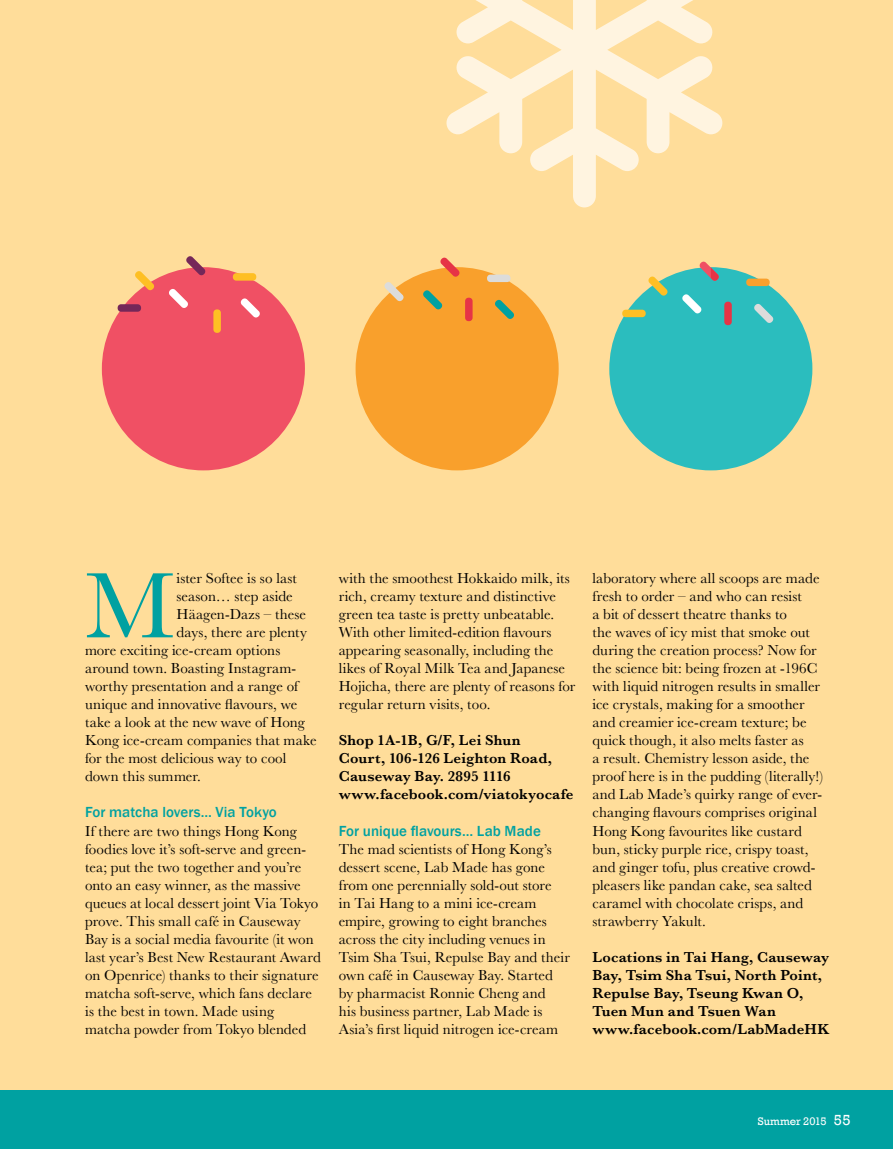
<style>
.page{position:relative;width:893px;height:1149px;background:#fff}
.page>*{position:absolute;margin:0;border:0;box-sizing:border-box;transform-origin:0 0}
.t1{font:96.6px "Baskerville";color:#00a1a1}
.t2{font:15px/18px "Baskerville";letter-spacing:.005em;color:#000}
.t3{font:600 15px/18px "Baskerville";letter-spacing:.01em;color:#000}
.t4{font:500 15px "Franklin Gothic";color:#00a1a1}
.t5{font:11.25px "Rockwell";letter-spacing:-.005em;color:#fff}
.s1{font-size:15px}
</style>
<div class="page">
<div style="left:0;top:0;width:893px;height:1148px;background:#ffdd9a"></div>
<svg style="left:446px;top:0;width:277px;height:207px"></svg>
<div style="left:0;top:1090px;width:893px;height:58px;background:#00a1a1"></div>
<div style="left:356px;top:267px;width:203px;height:203px;background:#f9a02c;border-radius:50%"></div>
<svg style="left:423px;top:290px;width:19px;height:19px"></svg>
<svg style="left:384px;top:282px;width:20px;height:19px"></svg>
<svg style="left:495px;top:300px;width:19px;height:19px"></svg>
<svg style="left:440px;top:257px;width:20px;height:19px"></svg>
<svg style="left:465px;top:297px;width:8px;height:24px"></svg>
<svg style="left:487px;top:274px;width:23px;height:8px"></svg>
<div style="left:102px;top:267px;width:203px;height:203px;background:#f05064;border-radius:50%"></div>
<svg style="left:169px;top:289px;width:19px;height:19px"></svg>
<svg style="left:135px;top:271px;width:19px;height:19px"></svg>
<svg style="left:240px;top:298px;width:20px;height:19px"></svg>
<svg style="left:186px;top:256px;width:20px;height:19px"></svg>
<svg style="left:233px;top:273px;width:23px;height:7px"></svg>
<svg style="left:213px;top:309px;width:8px;height:24px"></svg>
<svg style="left:118px;top:304px;width:23px;height:7px"></svg>
<div style="left:609px;top:267px;width:203px;height:203px;background:#2bbdbe;border-radius:50%"></div>
<svg style="left:682px;top:294px;width:20px;height:19px"></svg>
<svg style="left:648px;top:276px;width:20px;height:19px"></svg>
<svg style="left:754px;top:304px;width:19px;height:19px"></svg>
<svg style="left:724px;top:301px;width:8px;height:24px"></svg>
<svg style="left:746px;top:278px;width:24px;height:8px"></svg>
<svg style="left:622px;top:309px;width:24px;height:8px"></svg>
<svg style="left:699px;top:261px;width:20px;height:19px"></svg>
<h1 class="t1" style="left:85px;top:544px;width:91px">M</h1>
<p class="t2" style="left:176px;top:569px;width:122px">ister Softee is so last</p>
<p class="t2" style="left:176px;top:587px;width:118px">season… step aside</p>
<p class="t2" style="left:176px;top:605px;width:131px">Häagen-Dazs – these</p>
<p class="t2" style="left:176px;top:623px;width:132px">days, there are plenty</p>
<p class="t2" style="left:85px;top:641px;width:197px">more exciting ice-cream options</p>
<p class="t2" style="left:85px;top:659px;width:213px">around town. Boasting Instagram-</p>
<p class="t2" style="left:85px;top:677px;width:215px">worthy presentation and a range of</p>
<p class="t2" style="left:85px;top:695px;width:214px">unique and innovative flavours, we</p>
<p class="t2" style="left:85px;top:713px;width:221px">take a look at the new wave of Hong</p>
<p class="t2" style="left:85px;top:731px;width:233px">Kong ice-cream companies that make</p>
<p class="t2" style="left:85px;top:749px;width:203px">for the most delicious way to cool</p>
<p class="t2" style="left:85px;top:767px;width:118px">down this summer.</p>
<p class="t4" style="left:85px;top:803px;width:193px">For matcha lovers… Via Tokyo</p>
<p class="t2" style="left:85px;top:821px;width:237px">If there are two things Hong Kong foodies love it’s soft-serve and green&shy;tea; put the two together and you’re onto an easy winner, as the massive queues at local dessert joint Via Tokyo prove. This small café in Causeway Bay is a social media favourite (it won last year’s Best New Restaurant Award on Openrice) thanks to their signature matcha soft-serve, which fans declare is the best in town. Made using matcha powder from Tokyo blended</p>
<p class="t2" style="left:339px;top:569px;width:238px">with the smoothest Hokkaido milk, its rich, creamy texture and distinctive green tea taste is pretty unbeatable.<br>With other limited-edition flavours appearing seasonally, including the likes of Royal Milk Tea and Japanese Hojicha, there are plenty of reasons for regular return visits, too.</p>
<p class="t3" style="left:339px;top:731px;width:236px">Shop 1A-1B, G/F, Lei Shun<br>Court, 106-126 Leighton Road,<br>Causeway Bay. 2895 1116 www.facebook.com/viatokyocafe</p>
<p class="t4" style="left:339px;top:821px;width:204px">For unique flavours… Lab Made</p>
<p class="t2" style="left:339px;top:839px;width:233px">The mad scientists of Hong Kong’s dessert scene, Lab Made has gone from one perennially sold-out store<br>in Tai Hang to a mini ice-cream empire, growing to eight branches across the city including venues in Tsim Sha Tsui, Repulse Bay and their own café in Causeway Bay. Started by pharmacist Ronnie Cheng and<br>his business partner, Lab Made is Asia’s first liquid nitrogen ice-cream</p>
<p class="t2" style="left:592px;top:569px;width:232px">laboratory where all scoops are made fresh to order – and who can resist<br>a bit of dessert theatre thanks to<br>the waves of icy mist that smoke out during the creation process? Now for the science bit: being frozen at -196C with liquid nitrogen results in smaller ice crystals, making for a smoother and creamier ice-cream texture; be quick though, it also melts faster as<br>a result. Chemistry lesson aside, the proof here is in the pudding (literally!) and Lab Made’s quirky range of ever&shy;changing flavours comprises original Hong Kong favourites like custard bun, sticky purple rice, crispy toast, and ginger tofu, plus creative crowd&shy;pleasers like pandan cake, sea salted caramel with chocolate crisps, and strawberry Yakult.</p>
<p class="t3" style="left:592px;top:947px;width:238px">Locations in Tai Hang, Causeway<br>Bay, Tsim Sha Tsui, North Point,<br>Repulse Bay, Tseung Kwan O,<br>Tuen Mun and Tsuen Wan www.facebook.com/LabMadeHK</p>
<p class="t5" style="left:758px;top:1114px;width:94px">Summer 2015 <span class="s1">55</span></p>
</div>
